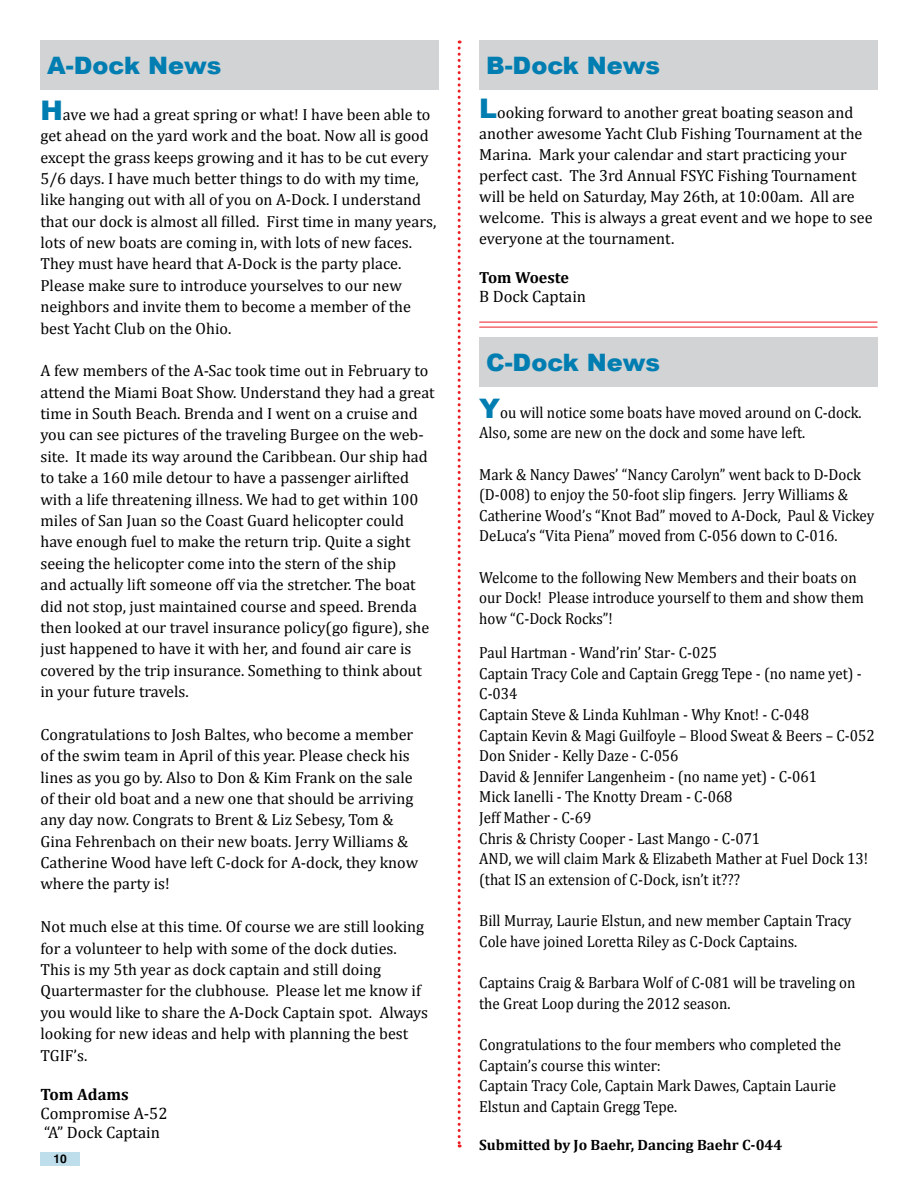
<style>
.page{position:relative;width:918px;height:1188px;background:#fff}
.page>*{position:absolute;margin:0;border:0;box-sizing:border-box;transform-origin:0 0}
.t1{font:900 24px "Arial";color:#007db1}
.t2{font:16.5px/18.3px "Cambria";color:#000}
.t3{font:700 16.5px "Cambria";color:#000}
.t4{font:16.2px/21.5px "Cambria";color:#000}
.t5{font:16.2px/20.5px "Cambria";color:#000;scale:.93 1}
.t6{font:700 16.2px "Cambria";color:#000}
.t7{font:700 15px "Cambria";color:#000}
.t8{font:700 12px "Helvetica";color:#000}
.s1{font-family:"Arial";font-weight:900;font-size:27px;color:#007db1}
</style>
<div class="page">
<div style="left:40px;top:1152px;width:40px;height:14px;background:#bfdeeb"></div>
<div style="left:40px;top:40px;width:399px;height:50px;background:#d1d3d4"></div>
<svg style="left:458px;top:40px;width:3px;height:1108px"></svg>
<div style="left:479px;top:40px;width:399px;height:50px;background:#d1d3d4"></div>
<div style="left:479px;top:337px;width:399px;height:50px;background:#d1d3d4"></div>
<hr style="left:479px;top:322px;width:399px;height:1px;background:#ed1d24">
<hr style="left:479px;top:327px;width:399px;height:1px;background:#ed1d24">
<h1 class="t1" style="left:47px;top:52px;width:176px">A-Dock News</h1>
<p class="t4" style="left:40px;top:103px;width:397px"><span class="s1">H</span>ave we had a great spring or what! I have been able to get ahead on the yard work and the boat. Now all is good except the grass keeps growing and it has to be cut every 5/6 days. I have much better things to do with my time, like hanging out with all of you on A-Dock. I understand that our dock is almost all filled. First time in many years, lots of new boats are coming in, with lots of new faces.<br>They must have heard that A-Dock is the party place.<br>Please make sure to introduce yourselves to our new neighbors and invite them to become a member of the best Yacht Club on the Ohio.</p>
<p class="t4" style="left:40px;top:360px;width:396px">A few members of the A-Sac took time out in February to attend the Miami Boat Show. Understand they had a great time in South Beach. Brenda and I went on a cruise and you can see pictures of the traveling Burgee on the web&shy;site. It made its way around the Caribbean. Our ship had to take a 160 mile detour to have a passenger airlifted with a life threatening illness. We had to get within 100 miles of San Juan so the Coast Guard helicopter could have enough fuel to make the return trip. Quite a sight seeing the helicopter come into the stern of the ship<br>and actually lift someone off via the stretcher. The boat did not stop, just maintained course and speed. Brenda then looked at our travel insurance policy(go figure), she just happened to have it with her, and found air care is covered by the trip insurance. Something to think about in your future travels.</p>
<p class="t4" style="left:40px;top:723px;width:379px">Congratulations to Josh Baltes, who become a member of the swim team in April of this year. Please check his lines as you go by. Also to Don &amp; Kim Frank on the sale of their old boat and a new one that should be arriving any day now. Congrats to Brent &amp; Liz Sebesy, Tom &amp; Gina Fehrenbach on their new boats. Jerry Williams &amp; Catherine Wood have left C-dock for A-dock, they know where the party is!</p>
<p class="t4" style="left:40px;top:916px;width:389px">Not much else at this time. Of course we are still looking for a volunteer to help with some of the dock duties.<br>This is my 5th year as dock captain and still doing Quartermaster for the clubhouse. Please let me know if you would like to share the A-Dock Captain spot. Always looking for new ideas and help with planning the best TGIF’s.</p>
<p class="t3" style="left:40px;top:1082px;width:90px">Tom Adams</p>
<p class="t2" style="left:40px;top:1105px;width:129px">Compromise A-52 “A” Dock Captain</p>
<p class="t8" style="left:53px;top:1152px;width:15px">10</p>
<h1 class="t1" style="left:486px;top:52px;width:176px">B-Dock News</h1>
<p class="t4" style="left:479px;top:101px;width:395px;line-height:21px"><span class="s1">L</span>ooking forward to another great boating season and another awesome Yacht Club Fishing Tournament at the Marina. Mark your calendar and start practicing your perfect cast. The 3rd Annual FSYC Fishing Tournament will be held on Saturday, May 26th, at 10:00am. All are welcome. This is always a great event and we hope to see everyone at the tournament.</p>
<p class="t6" style="left:479px;top:266px;width:91px">Tom Woeste</p>
<p class="t2" style="left:479px;top:288px;width:108px">B Dock Captain</p>
<h1 class="t1" style="left:486px;top:349px;width:176px">C-Dock News</h1>
<p class="t5" style="left:479px;top:402px;width:413px"><span class="s1">Y</span>ou will notice some boats have moved around on C-dock.<br>Also, some are new on the dock and some have left.</p>
<p class="t5" style="left:479px;top:464px;width:426px">Mark &amp; Nancy Dawes’ “Nancy Carolyn” went back to D-Dock (D-008) to enjoy the 50-foot slip fingers. Jerry Williams &amp; Catherine Wood’s “Knot Bad” moved to A-Dock, Paul &amp; Vickey DeLuca’s “Vita Piena” moved from C-056 down to C-016.</p>
<p class="t5" style="left:479px;top:567px;width:415px">Welcome to the following New Members and their boats on our Dock! Please introduce yourself to them and show them how “C-Dock Rocks”!</p>
<p class="t5" style="left:479px;top:642px;width:427px">Paul Hartman - Wand’rin’ Star- C-025<br>Captain Tracy Cole and Captain Gregg Tepe - (no name yet) - C-034<br>Captain Steve &amp; Linda Kuhlman - Why Knot! - C-048<br>Captain Kevin &amp; Magi Guilfoyle – Blood Sweat &amp; Beers – C-052<br>Don Snider - Kelly Daze - C-056<br>David &amp; Jennifer Langenheim - (no name yet) - C-061<br>Mick Ianelli - The Knotty Dream - C-068<br>Jeff Mather - C-69<br>Chris &amp; Christy Cooper - Last Mango - C-071<br>AND, we will claim Mark &amp; Elizabeth Mather at Fuel Dock 13! (that IS an extension of C-Dock, isn’t it???</p>
<p class="t5" style="left:479px;top:910px;width:402px">Bill Murray, Laurie Elstun, and new member Captain Tracy<br>Cole have joined Loretta Riley as C-Dock Captains.</p>
<p class="t5" style="left:479px;top:972px;width:406px">Captains Craig &amp; Barbara Wolf of C-081 will be traveling on the Great Loop during the 2012 season.</p>
<p class="t5" style="left:479px;top:1034px;width:391px">Congratulations to the four members who completed the Captain’s course this winter:<br>Captain Tracy Cole, Captain Mark Dawes, Captain Laurie Elstun and Captain Gregg Tepe.</p>
<p class="t7" style="left:479px;top:1135px;width:305px">Submitted by Jo Baehr, Dancing Baehr C-044</p>
</div>
